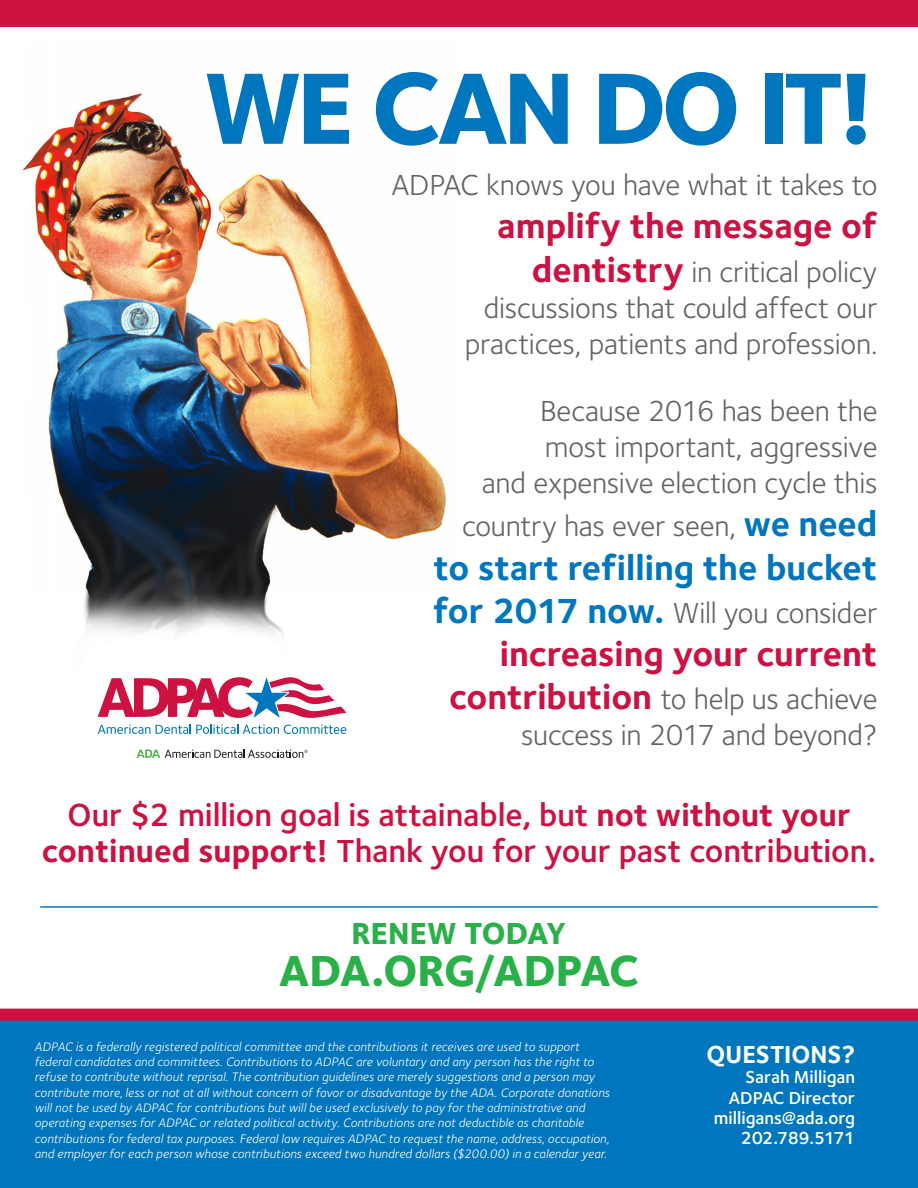
<style>
.page{position:relative;width:918px;height:1188px;background:#fff}
.page>*{position:absolute;margin:0;border:0;box-sizing:border-box;transform-origin:0 0}
.t1{font:800 105px "Foundry Sterling";letter-spacing:-.055em;color:#0076be}
.t2{font:800 45px "Foundry Sterling";letter-spacing:-.015em;color:#2ab049}
.t3{font:700 36px "Foundry Sterling";color:#cd1141}
.t4{font:700 36px "Foundry Sterling";color:#0076be}
.t5{font:600 33px/36px "Foundry Sterling";letter-spacing:-.005em;color:#cd1141;text-align:center}
.t6{font:800 31.5px "Foundry Sterling";letter-spacing:-.005em;color:#2ab049}
.t7{font:30px/43.2px "Foundry Sterling";letter-spacing:-.01em;color:#636366;text-align:right}
.t8{font:700 25.5px "Foundry Sterling";letter-spacing:.005em;color:#fff}
.t9{font:600 18px "Foundry Sterling";color:#fff}
.t10{font:600 18px "Foundry Sterling";letter-spacing:-.045em;color:#fff}
.t11{font:italic 12.75px/15.3px "Foundry Sterling";letter-spacing:.01em;color:#fff}
.s1{font-weight:700;font-size:36px;color:#cd1141}
.s2{font-weight:700;font-size:36px;color:#0076be}
.s3{font-weight:700}
</style>
<div class="page">
<div style="left:0;top:1015px;width:918px;height:173px;background:#0076be"></div>
<div style="left:0;top:1009px;width:918px;height:12px;background:#cd1141"></div>
<hr style="left:40px;top:906px;width:838px;height:2px;background:#0076be">
<img style="left:23px;top:93px;width:423px;height:543px">
<svg style="left:98px;top:724px;width:52px;height:10px"></svg>
<svg style="left:156px;top:724px;width:190px;height:10px"></svg>
<svg style="left:98px;top:677px;width:248px;height:41px"></svg>
<svg style="left:136px;top:749px;width:172px;height:9px"></svg>
<div style="left:0;top:0;width:918px;height:27px;background:#cd1141"></div>
<p class="t1" style="left:203px;top:43px;width:676px">WE CAN DO IT!</p>
<p class="t7" style="left:392px;top:164px;width:487px">ADPAC knows you have what it takes to</p>
<p class="t3" style="left:497px;top:205px;width:382px">amplify the message of</p>
<p class="t7" style="left:532px;top:250px;width:347px"><span class="s1">dentistry</span> in critical policy</p>
<p class="t7" style="left:484px;top:286px;width:395px">discussions that could affect our</p>
<p class="t7" style="left:465px;top:322px;width:414px">practices, patients and profession.</p>
<p class="t7" style="left:540px;top:390px;width:339px">Because 2016 has been the</p>
<p class="t7" style="left:545px;top:426px;width:334px">most important, aggressive</p>
<p class="t7" style="left:462px;top:462px;width:417px">and expensive election cycle this country has ever seen, <span class="s2">we need</span></p>
<p class="t4" style="left:434px;top:546px;width:445px">to start refilling the bucket</p>
<p class="t7" style="left:433px;top:591px;width:446px"><span class="s2">for 2017 now.</span> Will you consider</p>
<p class="t3" style="left:500px;top:632px;width:379px">increasing your current</p>
<p class="t7" style="left:449px;top:681px;width:430px;line-height:36px"><span class="s1">contribution</span> to help us achieve success in 2017 and beyond?</p>
<p class="t5" style="left:42px;top:798px;width:836px">Our $2 million goal is attainable, but <span class="s3">not without your continued support!</span> Thank you for your past contribution.</p>
<p class="t6" style="left:352px;top:914px;width:216px">RENEW TODAY</p>
<p class="t2" style="left:279px;top:943px;width:362px">ADA.ORG/ADPAC</p>
<p class="t11" style="left:34px;top:1039px;width:577px">ADPAC is a federally registered political committee and the contributions it receives are used to support federal candidates and committees. Contributions to ADPAC are voluntary and any person has the right to refuse to contribute without reprisal. The contribution guidelines are merely suggestions and a person may contribute more, less or not at all without concern of favor or disadvantage by the ADA. Corporate donations will not be used by ADPAC for contributions but will be used exclusively to pay for the administrative and operating expenses for ADPAC or related political activity. Contributions are not deductible as charitable contributions for federal tax purposes. Federal law requires ADPAC to request the name, address, occupation, and employer for each person whose contributions exceed two hundred dollars ($200.00) in a calendar year.</p>
<p class="t8" style="left:707px;top:1039px;width:150px">QUESTIONS?</p>
<p class="t9" style="left:746px;top:1067px;width:111px">Sarah Milligan</p>
<p class="t9" style="left:729px;top:1087px;width:128px">ADPAC Director</p>
<p class="t9" style="left:714px;top:1107px;width:143px">milligans@ada.org</p>
<p class="t10" style="left:741px;top:1127px;width:116px">202.789.5171</p>
</div>
